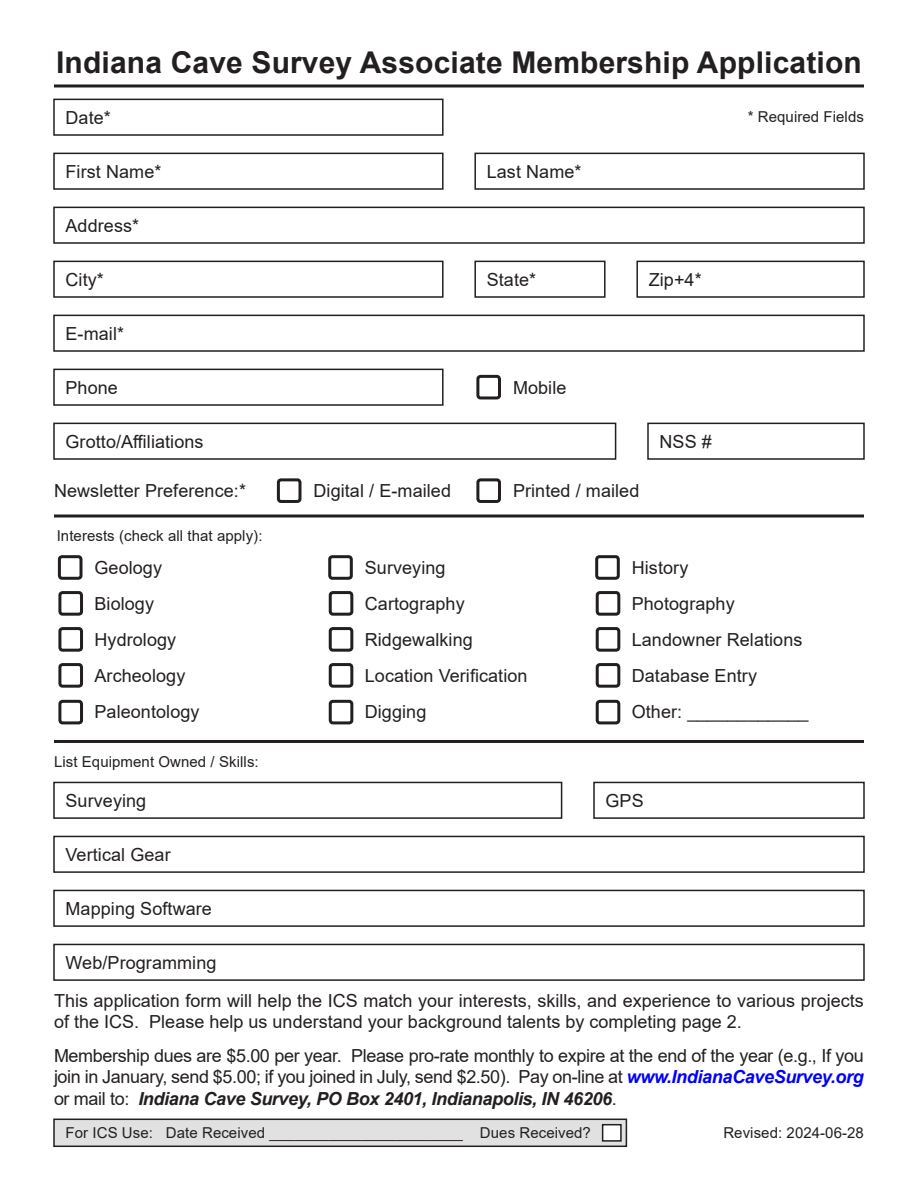
<style>
.page{position:relative;width:918px;height:1188px;background:#fff}
.page>*{position:absolute;margin:0;border:0;box-sizing:border-box;transform-origin:0 0}
.t1{font:700 30px "Arial";letter-spacing:.005em;color:#231f20}
.t2{font:18px/35.8px "Arial";letter-spacing:.005em;color:#231f20}
.t3{font:15px "Arial";letter-spacing:.005em;color:#231f20}
.s1{font-weight:700;font-style:italic;color:#00f}
.s2{font-weight:700;font-style:italic}
</style>
<div class="page">
<hr style="left:54px;top:84px;width:810px;height:3px;background:#231f20">
<div style="left:53px;top:99px;width:391px;height:37px;border:2px solid #231f20"></div>
<div style="left:53px;top:153px;width:391px;height:37px;border:2px solid #231f20"></div>
<div style="left:474px;top:153px;width:391px;height:37px;border:2px solid #231f20"></div>
<div style="left:53px;top:207px;width:812px;height:37px;border:2px solid #231f20"></div>
<div style="left:53px;top:261px;width:391px;height:37px;border:2px solid #231f20"></div>
<div style="left:474px;top:261px;width:132px;height:37px;border:2px solid #231f20"></div>
<div style="left:636px;top:261px;width:229px;height:37px;border:2px solid #231f20"></div>
<div style="left:53px;top:369px;width:391px;height:37px;border:2px solid #231f20"></div>
<div style="left:476px;top:375px;width:25px;height:24px;border:3px solid #231f20;border-radius:3px"></div>
<div style="left:53px;top:315px;width:812px;height:37px;border:2px solid #231f20"></div>
<div style="left:53px;top:423px;width:563px;height:37px;border:2px solid #231f20"></div>
<div style="left:647px;top:423px;width:218px;height:37px;border:2px solid #231f20"></div>
<svg style="left:54px;top:514px;width:810px;height:4px;background:#595657"></svg>
<div style="left:58px;top:555px;width:25px;height:25px;border:3px solid #231f20;border-radius:3px"></div>
<div style="left:58px;top:591px;width:25px;height:25px;border:3px solid #231f20;border-radius:3px"></div>
<div style="left:58px;top:627px;width:25px;height:25px;border:3px solid #231f20;border-radius:3px"></div>
<div style="left:58px;top:663px;width:25px;height:25px;border:3px solid #231f20;border-radius:3px"></div>
<div style="left:58px;top:700px;width:25px;height:24px;border:3px solid #231f20;border-radius:3px"></div>
<div style="left:328px;top:555px;width:25px;height:25px;border:3px solid #231f20;border-radius:3px"></div>
<div style="left:329px;top:591px;width:24px;height:25px;border:3px solid #231f20;border-radius:3px"></div>
<div style="left:329px;top:627px;width:24px;height:25px;border:3px solid #231f20;border-radius:3px"></div>
<div style="left:329px;top:663px;width:24px;height:25px;border:3px solid #231f20;border-radius:3px"></div>
<div style="left:329px;top:700px;width:24px;height:24px;border:3px solid #231f20;border-radius:3px"></div>
<div style="left:595px;top:555px;width:25px;height:25px;border:3px solid #231f20;border-radius:3px"></div>
<div style="left:596px;top:591px;width:24px;height:25px;border:3px solid #231f20;border-radius:3px"></div>
<div style="left:596px;top:627px;width:24px;height:25px;border:3px solid #231f20;border-radius:3px"></div>
<div style="left:596px;top:663px;width:24px;height:25px;border:3px solid #231f20;border-radius:3px"></div>
<div style="left:596px;top:700px;width:24px;height:24px;border:3px solid #231f20;border-radius:3px"></div>
<hr style="left:54px;top:740px;width:810px;height:3px;background:#231f20">
<div style="left:53px;top:836px;width:812px;height:37px;border:2px solid #231f20"></div>
<div style="left:53px;top:782px;width:509px;height:37px;border:2px solid #231f20"></div>
<div style="left:593px;top:782px;width:272px;height:37px;border:2px solid #231f20"></div>
<div style="left:53px;top:890px;width:812px;height:37px;border:2px solid #231f20"></div>
<div style="left:53px;top:944px;width:812px;height:37px;border:2px solid #231f20"></div>
<div style="left:277px;top:478px;width:24px;height:25px;border:3px solid #231f20;border-radius:3px"></div>
<div style="left:476px;top:478px;width:25px;height:25px;border:3px solid #231f20;border-radius:3px"></div>
<div style="left:54px;top:1119px;width:572px;height:27px;background:#e1e1e1"></div>
<div style="left:53px;top:1119px;width:574px;height:28px;border:2px solid #231f20"></div>
<div style="left:603px;top:1125px;width:18px;height:16px;background:#fff"></div>
<div style="left:602px;top:1124px;width:20px;height:18px;border:2px solid #231f20"></div>
<h1 class="t1" style="left:56px;top:41px;width:807px">Indiana Cave Survey Associate Membership Application</h1>
<p class="t2" style="left:66px;top:99px;width:47px">Date*</p>
<p class="t3" style="left:748px;top:107px;width:118px">* Required Fields</p>
<p class="t2" style="left:66px;top:153px;width:97px">First Name*</p>
<p class="t2" style="left:487px;top:153px;width:96px">Last Name*</p>
<p class="t2" style="left:66px;top:207px;width:75px">Address*</p>
<p class="t2" style="left:66px;top:261px;width:40px">City*</p>
<p class="t2" style="left:487px;top:261px;width:51px">State*</p>
<p class="t2" style="left:649px;top:261px;width:54px">Zip+4*</p>
<p class="t2" style="left:66px;top:315px;width:60px">E-mail*</p>
<p class="t2" style="left:66px;top:369px;width:54px">Phone</p>
<p class="t2" style="left:513px;top:369px;width:55px">Mobile</p>
<p class="t2" style="left:66px;top:423px;width:140px">Grotto/Affiliations</p>
<p class="t2" style="left:660px;top:423px;width:54px">NSS #</p>
<p class="t2" style="left:54px;top:473px;width:194px">Newsletter Preference:*</p>
<p class="t2" style="left:314px;top:473px;width:139px">Digital / E-mailed</p>
<p class="t2" style="left:513px;top:473px;width:128px">Printed / mailed</p>
<p class="t3" style="left:57px;top:525px;width:207px">Interests (check all that apply):</p>
<p class="t2" style="left:94px;top:550px;width:107px">Geology<br>Biology<br>Hydrology<br>Archeology<br>Paleontology</p>
<p class="t2" style="left:365px;top:550px;width:164px">Surveying<br>Cartography<br>Ridgewalking<br>Location Verification<br>Digging</p>
<p class="t2" style="left:632px;top:550px;width:178px">History<br>Photography<br>Landowner Relations<br>Database Entry<br>Other: ____________</p>
<p class="t3" style="left:54px;top:751px;width:206px">List Equipment Owned / Skills:</p>
<p class="t2" style="left:66px;top:782px;width:82px">Surveying</p>
<p class="t2" style="left:606px;top:782px;width:40px">GPS</p>
<p class="t2" style="left:66px;top:836px;width:107px">Vertical Gear</p>
<p class="t2" style="left:66px;top:890px;width:148px">Mapping Software</p>
<p class="t2" style="left:66px;top:944px;width:152px">Web/Programming</p>
<p class="t2" style="left:54px;top:990px;width:811px;line-height:21px">This application form will help the ICS match your interests, skills, and experience to various projects of the ICS. Please help us understand your background talents by completing page 2.</p>
<p class="t2" style="left:54px;top:1045px;width:811px;line-height:21.3px;text-align:justify">Membership dues are $5.00 per year. Please pro-rate monthly to expire at the end of the year (e.g., If you join in January, send $5.00; if you joined in July, send $2.50). Pay on-line at <span class="s1">www.IndianaCaveSurvey.org </span>or mail to: <span class="s2">Indiana Cave Survey, PO Box 2401, Indianapolis, IN 46206</span>.</p>
<p class="t3" style="left:66px;top:1123px;width:527px">For ICS Use: Date Received _______________________ Dues Received?</p>
<p class="t3" style="left:723px;top:1123px;width:142px">Revised: 2024-06-28</p>
</div>
